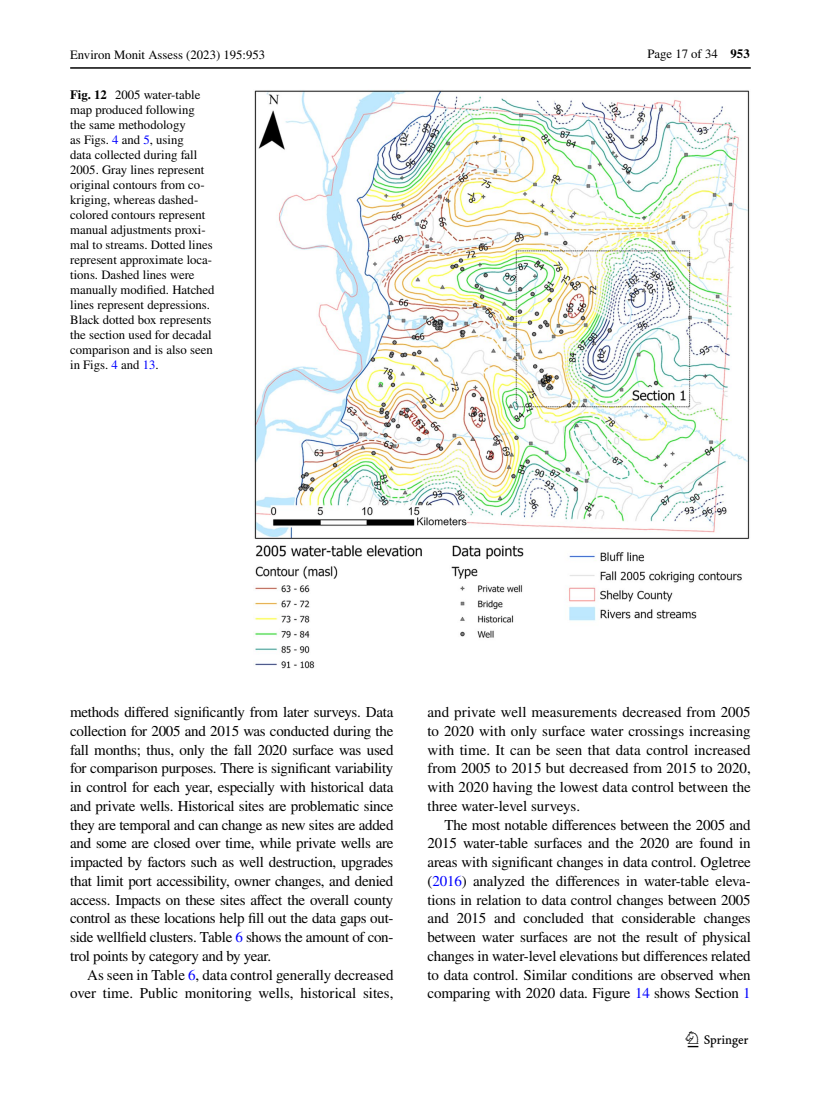
<style>
.page{position:relative;width:821px;height:1106px;background:#fff}
.page>*{position:absolute;margin:0;border:0;box-sizing:border-box;transform-origin:0 0}
.t1{font:22.5px "Springnew Regular 3";color:#000}
.t2{font:15px/18.8px "STIX";letter-spacing:-.005em;color:#000;text-align:justify}
.t3{font:12.75px/15px "STIX";color:#000}
.s1{font-weight:700}
.s2{color:#00f}
</style>
<div class="page">
<hr style="left:70px;top:67px;width:680px;height:2px;background:#000">
<img style="left:253px;top:90px;width:497px;height:579px">
<p class="t3" style="left:70px;top:48px;width:197px">Environ Monit Assess (2023) 195:953</p>
<p class="t3" style="left:70px;top:88px;width:146px"><span class="s1">Fig. 12</span> 2005 water-table map produced following<br>the same methodology<br>as Figs. <span class="s2">4</span> and <span class="s2">5</span>, using<br>data collected during fall<br>2005. Gray lines represent original contours from co&shy;kriging, whereas dashed&shy;colored contours represent manual adjustments proxi&shy;mal to streams. Dotted lines represent approximate loca&shy;tions. Dashed lines were manually modified. Hatched lines represent depressions.<br>Black dotted box represents the section used for decadal comparison and is also seen in Figs. <span class="s2">4</span> and <span class="s2">13</span>.</p>
<p class="t3" style="left:647px;top:47px;width:104px">Page 17 of 34 <span class="s1">953</span></p>
<p class="t2" style="left:70px;top:703px;width:325px">methods differed significantly from later surveys. Data collection for 2005 and 2015 was conducted during the fall months; thus, only the fall 2020 surface was used for comparison purposes. There is significant variability in control for each year, especially with historical data and private wells. Historical sites are problematic since they are temporal and can change as new sites are added and some are closed over time, while private wells are impacted by factors such as well destruction, upgrades that limit port accessibility, owner changes, and denied access. Impacts on these sites affect the overall county control as these locations help fill out the data gaps out&shy;side wellfield clusters. Table <span class="s2">6</span> shows the amount of con&shy;trol points by category and by year.</p>
<p class="t2" style="left:70px;top:966px;width:325px;text-align:right">As seen in Table <span class="s2">6</span>, data control generally decreased over time. Public monitoring wells, historical sites,</p>
<p class="t2" style="left:427px;top:703px;width:325px">and private well measurements decreased from 2005 to 2020 with only surface water crossings increasing with time. It can be seen that data control increased from 2005 to 2015 but decreased from 2015 to 2020, with 2020 having the lowest data control between the three water-level surveys.</p>
<p class="t2" style="left:427px;top:816px;width:325px;text-indent:17px">The most notable differences between the 2005 and 2015 water-table surfaces and the 2020 are found in areas with significant changes in data control. Ogletree (<span class="s2">2016</span>) analyzed the differences in water-table eleva&shy;tions in relation to data control changes between 2005 and 2015 and concluded that considerable changes between water surfaces are not the result of physical changes in water-level elevations but differences related to data control. Similar conditions are observed when comparing with 2020 data. Figure <span class="s2">14</span> shows Section <span class="s2">1</span></p>
<h1 class="t1" style="left:687px;top:1031px;width:62px">1 3</h1>
</div>
